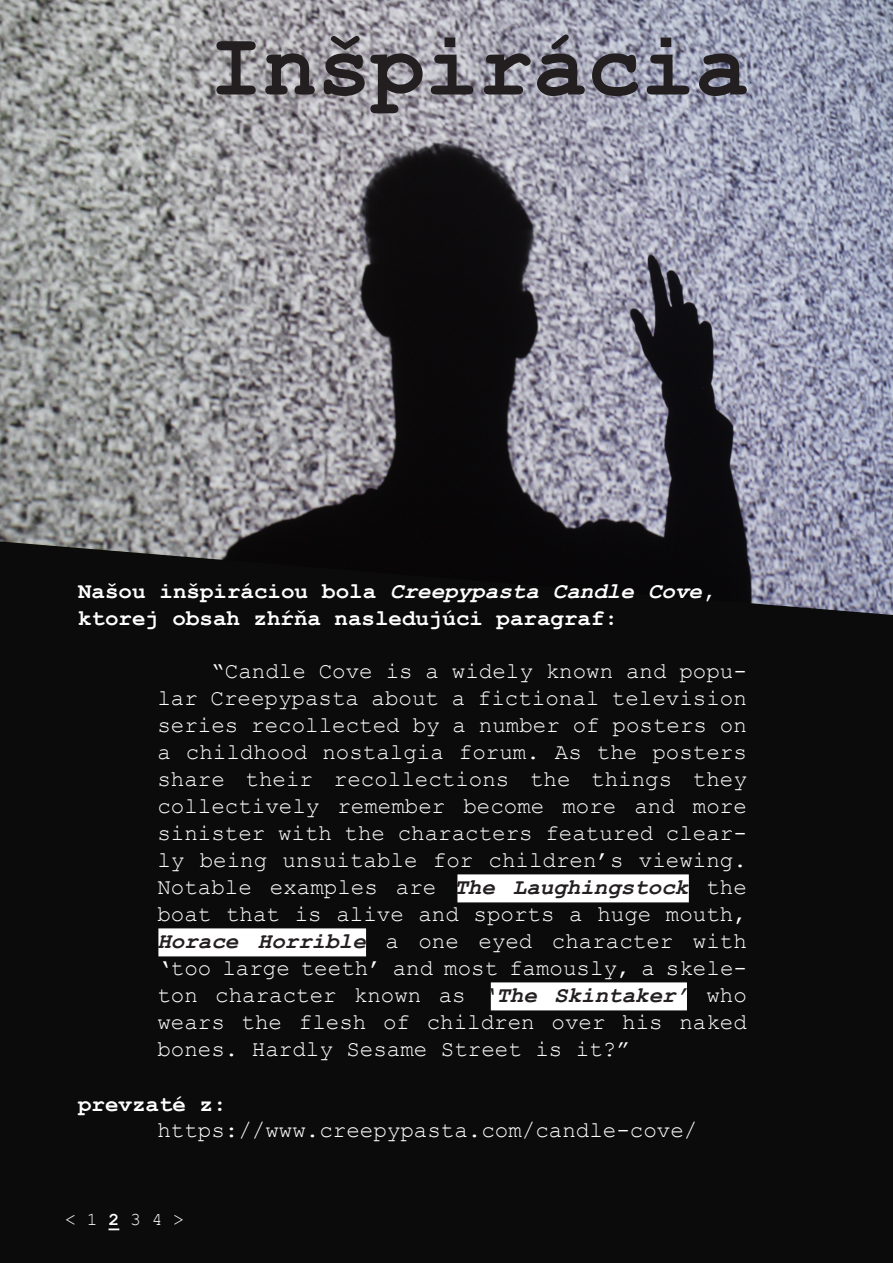
<style>
.page{position:relative;width:893px;height:1263px;background:#fff}
.page>*{position:absolute;margin:0;border:0;box-sizing:border-box;transform-origin:0 0}
.t1{font:700 90px "Courier New";color:#231f20}
.t2{font:22.5px/27px "Courier New";color:#fff;text-align:justify}
.t3{font:700 22.5px/27px "Courier New";color:#fff}
.t4{font:18px "Courier New";color:#fff}
.s1{font-style:italic}
.s2{font-weight:700;font-style:italic;color:#231f20}
.s3{font-weight:700}
</style>
<div class="page">
<img style="left:0;top:0;width:893px;height:541px">
<div style="left:0;top:541px;width:893px;height:722px;background:#0a0b0a"></div>
<div style="left:457px;top:874px;width:232px;height:28px;background:#fff"></div>
<div style="left:491px;top:982px;width:196px;height:28px;background:#fff"></div>
<div style="left:158px;top:928px;width:208px;height:28px;background:#fff"></div>
<svg style="left:109px;top:1228px;width:10px;height:2px"></svg>
<h1 class="t1" style="left:209px;top:11px;width:541px">Inšpirácia</h1>
<p class="t3" style="left:78px;top:577px;width:639px">Našou inšpiráciou bola <span class="s1">Creepypasta Candle Cove</span>, ktorej obsah zhŕňa nasledujúci paragraf:</p>
<p class="t2" style="left:157px;top:656px;width:591px;text-indent:54px">“Candle Cove is a widely known and popu&shy;lar Creepypasta about a fictional television series recollected by a number of posters on a childhood nostalgia forum. As the posters share their recollections the things they collectively remember become more and more sinister with the characters featured clear&shy;ly being unsuitable for children’s viewing.<br>Notable examples are <span class="s2">The Laughingstock</span> the boat that is alive and sports a huge mouth, <span class="s2">Horace Horrible</span> a one eyed character with ‘too large teeth’ and most famously, a skele&shy;ton character known as <span class="s2">‘The Skintaker’</span> who wears the flesh of children over his naked bones. Hardly Sesame Street is it?”</p>
<p class="t3" style="left:78px;top:1090px;width:150px">prevzaté z:</p>
<p class="t2" style="left:157px;top:1115px;width:542px">https://www.creepypasta.com/candle-cove/</p>
<p class="t4" style="left:65px;top:1208px;width:120px">&lt; 1 <span class="s3">2</span> 3 4 &gt;</p>
</div>
